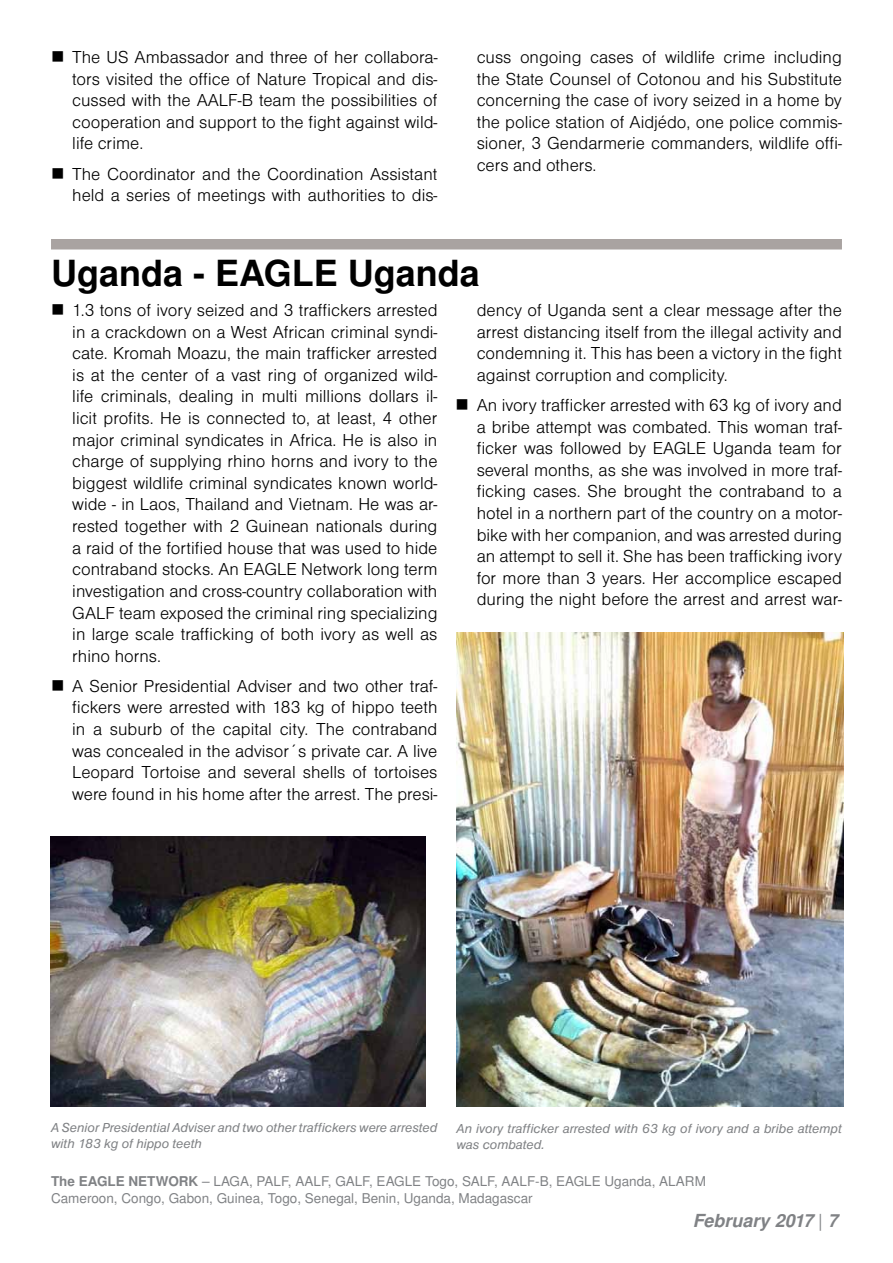
<style>
.page{position:relative;width:893px;height:1263px;background:#fff}
.page>*{position:absolute;margin:0;border:0;box-sizing:border-box;transform-origin:0 0}
.t1{font:700 36px "Nimbus Sans LOT";color:#000}
.t2{font:18px/21.6px "Nimbus Sans DOT Ligh";color:#000;text-align:justify}
.t3{font:italic 700 18px "Nimbus Sans LOT";color:#808285}
.t4{font:italic 13.5px/16.2px "Nimbus Sans DOT";color:#808285}
.t5{font:13.5px/16.2px "Nimbus Sans LOT";color:#808285}
.s1{font-weight:700}
.s2{font-weight:400;font-style:normal}
</style>
<div class="page">
<div style="left:51px;top:239px;width:791px;height:10px;background:#a9a3a1"></div>
<img style="left:457px;top:633px;width:386px;height:474px">
<img style="left:51px;top:837px;width:374px;height:270px">
<p class="t2" style="left:72px;top:47px;width:367px">The US Ambassador and three of her collabora&shy;tors visited the office of Nature Tropical and dis&shy;cussed with the AALF-B team the possibilities of cooperation and support to the fight against wild&shy;life crime.</p>
<p class="t2" style="left:72px;top:163px;width:367px">The Coordinator and the Coordination Assistant held a series of meetings with authorities to dis-</p>
<p class="t2" style="left:477px;top:47px;width:367px">cuss ongoing cases of wildlife crime including the State Counsel of Cotonou and his Substitute concerning the case of ivory seized in a home by the police station of Aidjédo, one police commis&shy;sioner, 3 Gendarmerie commanders, wildlife offi&shy;cers and others.</p>
<h1 class="t1" style="left:51px;top:251px;width:430px">Uganda - EAGLE Uganda</h1>
<p class="t2" style="left:72px;top:300px;width:367px">1.3 tons of ivory seized and 3 traffickers arrested in a crackdown on a West African criminal syndi&shy;cate. Kromah Moazu, the main trafficker arrested is at the center of a vast ring of organized wild&shy;life criminals, dealing in multi millions dollars il&shy;licit profits. He is connected to, at least, 4 other major criminal syndicates in Africa. He is also in charge of supplying rhino horns and ivory to the biggest wildlife criminal syndicates known world&shy;wide - in Laos, Thailand and Vietnam. He was ar&shy;rested together with 2 Guinean nationals during a raid of the fortified house that was used to hide contraband stocks. An EAGLE Network long term investigation and cross-country collaboration with GALF team exposed the criminal ring specializing in large scale trafficking of both ivory as well as rhino horns.</p>
<p class="t2" style="left:72px;top:675px;width:367px">A Senior Presidential Adviser and two other traf&shy;fickers were arrested with 183 kg of hippo teeth in a suburb of the capital city. The contraband was concealed in the advisor´s private car. A live Leopard Tortoise and several shells of tortoises were found in his home after the arrest. The presi-</p>
<p class="t2" style="left:477px;top:300px;width:367px">dency of Uganda sent a clear message after the arrest distancing itself from the illegal activity and condemning it. This has been a victory in the fight against corruption and complicity.</p>
<p class="t2" style="left:477px;top:394px;width:367px">An ivory trafficker arrested with 63 kg of ivory and a bribe attempt was combated. This woman traf&shy;ficker was followed by EAGLE Uganda team for several months, as she was involved in more traf&shy;ficking cases. She brought the contraband to a hotel in a northern part of the country on a motor&shy;bike with her companion, and was arrested during an attempt to sell it. She has been trafficking ivory for more than 3 years. Her accomplice escaped during the night before the arrest and arrest war-</p>
<p class="t4" style="left:51px;top:1119px;width:388px">A Senior Presidential Adviser and two other traffickers were arrested with 183 kg of hippo teeth</p>
<p class="t4" style="left:457px;top:1120px;width:387px">An ivory trafficker arrested with 63 kg of ivory and a bribe attempt was combated.</p>
<p class="t5" style="left:51px;top:1174px;width:656px"><span class="s1">The EAGLE NETWORK</span> – LAGA, PALF, AALF, GALF, EAGLE Togo, SALF, AALF-B, EAGLE Uganda, ALARM<br>Cameroon, Congo, Gabon, Guinea, Togo, Senegal, Benin, Uganda, Madagascar</p>
<p class="t3" style="left:693px;top:1210px;width:146px">February 2017 <span class="s2">|</span> 7</p>
</div>
